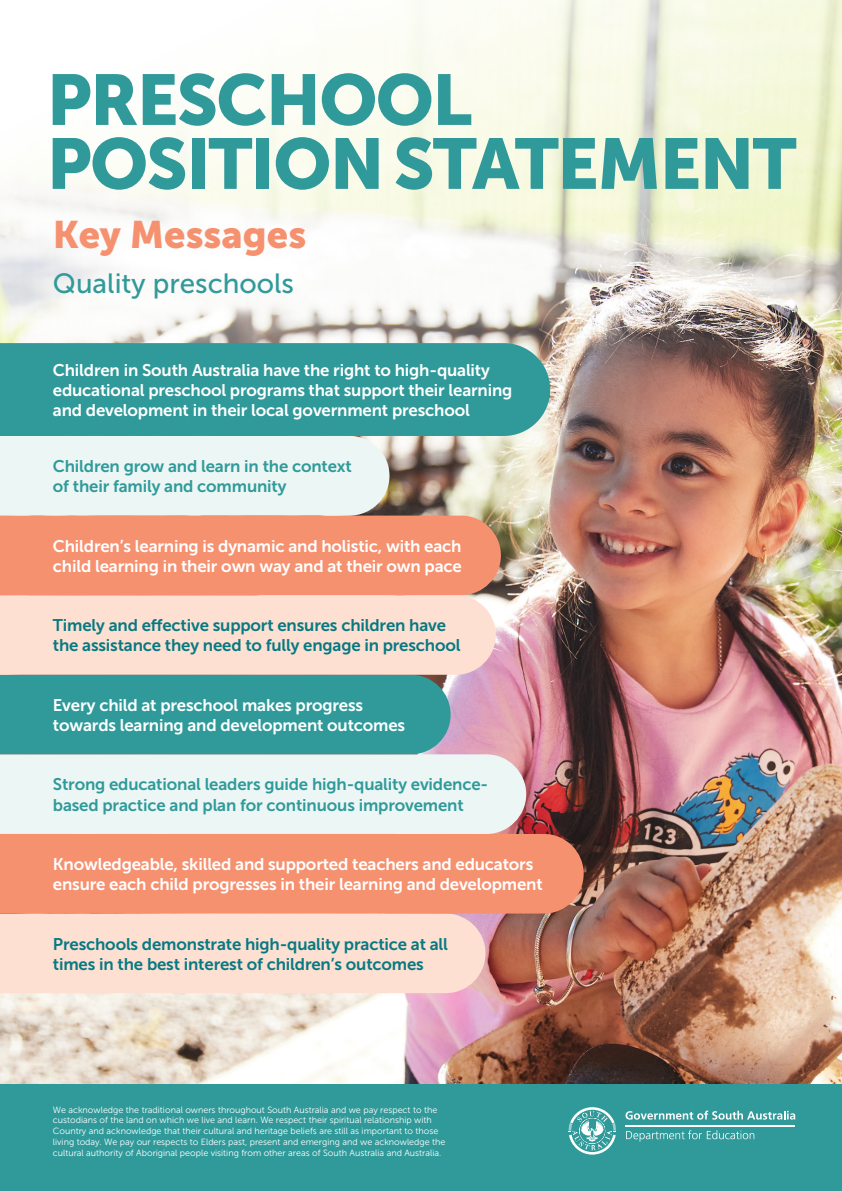
<style>
.page{position:relative;width:842px;height:1191px;background:#fff}
.page>*{position:absolute;margin:0;border:0;box-sizing:border-box;transform-origin:0 0}
.t1{font:71.1px/63.9px "Museo Sans 900";letter-spacing:-.025em;color:#309a9a}
.t2{font:38.1px "Museo Sans 900";color:#f69170}
.t3{font:27.8px "Museo Sans 500";color:#309a9a}
.t4{font:16.8px/20.2px "Museo Sans 700";letter-spacing:-.01em;color:#fff}
.t5{font:16.8px/20.2px "Museo Sans 700";letter-spacing:-.01em;color:#077982}
.t6{font:16.8px/20.2px "Museo Sans 700";letter-spacing:-.01em;color:#309a9a}
.t7{font:9px/10.8px "Museo Sans 300";color:#fff}
</style>
<div class="page">
<img style="left:0;top:618px;width:842px;height:466px">
<img style="left:0;top:0;width:842px;height:618px">
<div style="left:0;top:343px;width:550px;height:93px;background:#309a9a"></div>
<div style="left:0;top:913px;width:485px;height:80px;background:#fde0d2"></div>
<div style="left:0;top:834px;width:584px;height:79px;background:#f69170"></div>
<svg style="left:0;top:436px;width:501px;height:318px;background:#c4bbaf"></svg>
<div style="left:0;top:754px;width:526px;height:80px;background:#ecf7f5"></div>
<div style="left:0;top:1084px;width:842px;height:107px;background:#309a9a"></div>
<svg style="left:626px;top:1130px;width:128px;height:11px"></svg>
<hr style="left:625px;top:1124px;width:170px;height:2px;background:#fff">
<svg style="left:625px;top:1110px;width:170px;height:9px"></svg>
<svg style="left:569px;top:1107px;width:47px;height:47px"></svg>
<p class="t1" style="left:47px;top:68px;width:751px">PRESCHOOL<br>POSITION STATEMENT</p>
<p class="t2" style="left:53px;top:213px;width:255px">Key Messages</p>
<p class="t3" style="left:53px;top:268px;width:243px">Quality preschools</p>
<p class="t4" style="left:53px;top:360px;width:461px">Children in South Australia have the right to high-quality educational preschool programs that support their learning and development in their local government preschool</p>
<p class="t6" style="left:53px;top:456px;width:301px">Children grow and learn in the context of their family and community</p>
<p class="t4" style="left:53px;top:535px;width:410px">Children’s learning is dynamic and holistic, with each child learning in their own way and at their own pace</p>
<p class="t5" style="left:53px;top:615px;width:409px">Timely and effective support ensures children have the assistance they need to fully engage in preschool</p>
<p class="t4" style="left:53px;top:695px;width:354px">Every child at preschool makes progress towards learning and development outcomes</p>
<p class="t6" style="left:53px;top:774px;width:437px">Strong educational leaders guide high-quality evidence&shy;based practice and plan for continuous improvement</p>
<p class="t4" style="left:53px;top:854px;width:491px">Knowledgeable, skilled and supported teachers and educators ensure each child progresses in their learning and development</p>
<p class="t5" style="left:53px;top:933px;width:397px">Preschools demonstrate high-quality practice at all times in the best interest of children’s outcomes</p>
<p class="t7" style="left:53px;top:1104px;width:394px">We acknowledge the traditional owners throughout South Australia and we pay respect to the custodians of the land on which we live and learn. We respect their spiritual relationship with Country and acknowledge that their cultural and heritage beliefs are still as important to those living today. We pay our respects to Elders past, present and emerging and we acknowledge the cultural authority of Aboriginal people visiting from other areas of South Australia and Australia.</p>
</div>
